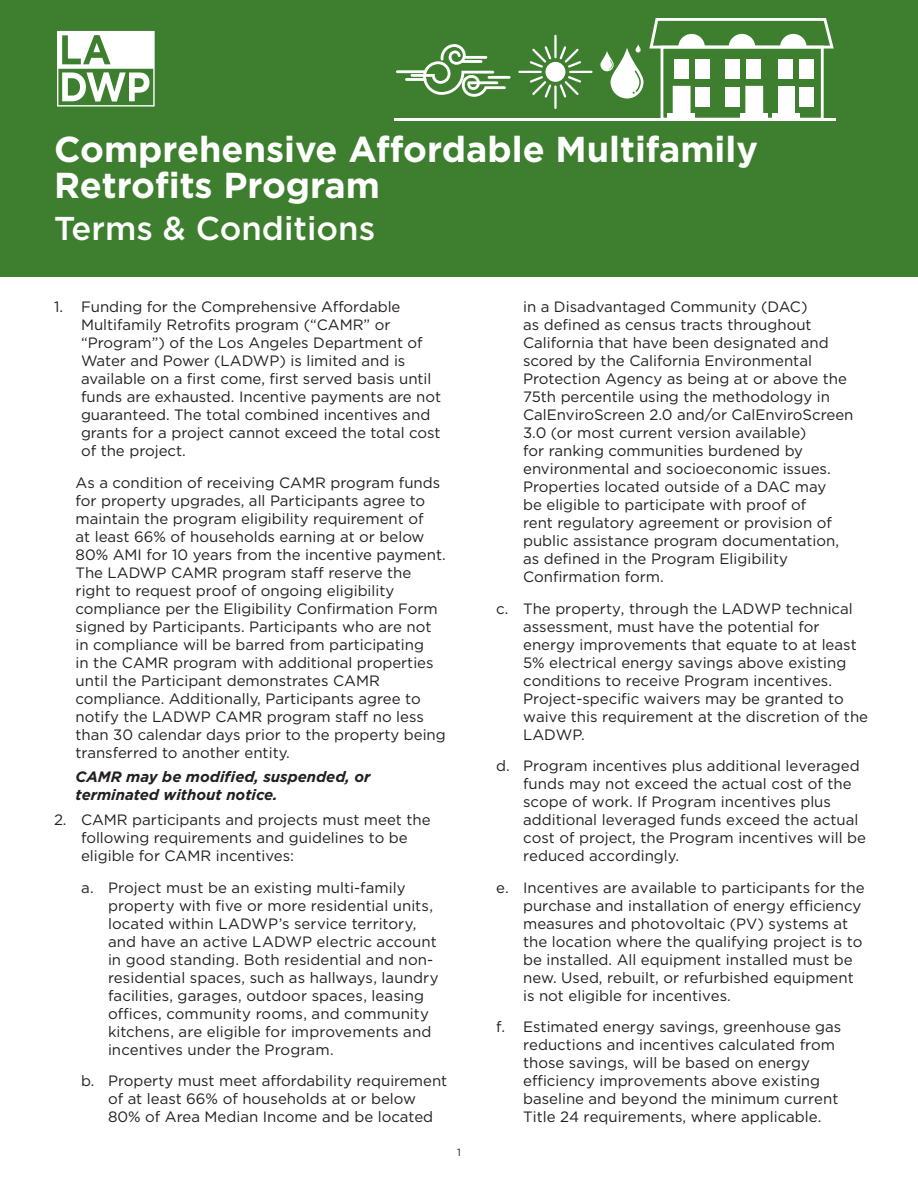
<style>
.page{position:relative;width:918px;height:1188px;background:#fff}
.page>*{position:absolute;margin:0;border:0;box-sizing:border-box;transform-origin:0 0}
.t1{font:700 36px/36px "Gotham";color:#fff}
.t2{font:500 33px "Gotham";color:#fff}
.t3{font:15px/18px "Gotham";color:#231f20}
.t4{font:italic 700 15px/18px "Gotham";color:#231f20}
.t5{font:10.5px "Gotham";color:#231f20}
</style>
<div class="page">
<div style="left:0;top:0;width:918px;height:276px;background:#3d7f2e"></div>
<div style="left:545px;top:62px;width:20px;height:20px;background:#fff;border-radius:50%"></div>
<hr style="left:554px;top:35px;width:3px;height:23px;background:#fff">
<hr style="left:554px;top:85px;width:3px;height:24px;background:#fff">
<hr style="left:518px;top:71px;width:24px;height:2px;background:#fff">
<hr style="left:569px;top:71px;width:24px;height:2px;background:#fff">
<svg style="left:530px;top:46px;width:21px;height:22px"></svg>
<svg style="left:560px;top:76px;width:21px;height:21px"></svg>
<svg style="left:530px;top:76px;width:21px;height:22px"></svg>
<svg style="left:560px;top:46px;width:21px;height:22px"></svg>
<hr style="left:488px;top:76px;width:23px;height:3px;background:#fff">
<svg style="left:396px;top:44px;width:110px;height:53px"></svg>
<hr style="left:394px;top:119px;width:441px;height:2px;background:#fff">
<svg style="left:600px;top:18px;width:235px;height:101px"></svg>
<svg style="left:57px;top:31px;width:98px;height:76px"></svg>
<h1 class="t1" style="left:54px;top:131px;width:705px">Comprehensive Affordable Multifamily<br>Retrofits Program</h1>
<h2 class="t2" style="left:54px;top:207px;width:323px">Terms &amp; Conditions</h2>
<p class="t3" style="left:81px;top:298px;width:362px;text-indent:-27px">1. Funding for the Comprehensive Affordable Multifamily Retrofits program (“CAMR” or “Program”) of the Los Angeles Department of Water and Power (LADWP) is limited and is available on a first come, first served basis until funds are exhausted. Incentive payments are not guaranteed. The total combined incentives and grants for a project cannot exceed the total cost of the project.</p>
<p class="t3" style="left:76px;top:473px;width:372px">As a condition of receiving CAMR program funds for property upgrades, all Participants agree to maintain the program eligibility requirement of<br>at least 66% of households earning at or below 80% AMI for 10 years from the incentive payment.<br>The LADWP CAMR program staff reserve the right to request proof of ongoing eligibility compliance per the Eligibility Confirmation Form signed by Participants. Participants who are not in compliance will be barred from participating<br>in the CAMR program with additional properties until the Participant demonstrates CAMR compliance. Additionally, Participants agree to notify the LADWP CAMR program staff no less than 30 calendar days prior to the property being transferred to another entity.</p>
<p class="t4" style="left:76px;top:768px;width:296px">CAMR may be modified, suspended, or terminated without notice.</p>
<p class="t3" style="left:81px;top:811px;width:351px;text-indent:-27px">2. CAMR participants and projects must meet the following requirements and guidelines to be eligible for CAMR incentives:</p>
<p class="t3" style="left:108px;top:878px;width:332px;text-indent:-27px">a. Project must be an existing multi-family property with five or more residential units, located within LADWP’s service territory, and have an active LADWP electric account in good standing. Both residential and non&shy;residential spaces, such as hallways, laundry facilities, garages, outdoor spaces, leasing offices, community rooms, and community kitchens, are eligible for improvements and incentives under the Program.</p>
<p class="t3" style="left:108px;top:1072px;width:341px;text-indent:-27px">b. Property must meet affordability requirement of at least 66% of households at or below<br>80% of Area Median Income and be located</p>
<p class="t5" style="left:457px;top:1145px;width:5px">1</p>
<p class="t3" style="left:523px;top:298px;width:332px">in a Disadvantaged Community (DAC)<br>as defined as census tracts throughout California that have been designated and scored by the California Environmental Protection Agency as being at or above the 75th percentile using the methodology in CalEnviroScreen 2.0 and/or CalEnviroScreen 3.0 (or most current version available)<br>for ranking communities burdened by environmental and socioeconomic issues.<br>Properties located outside of a DAC may<br>be eligible to participate with proof of<br>rent regulatory agreement or provision of public assistance program documentation, as defined in the Program Eligibility Confirmation form.</p>
<p class="t3" style="left:523px;top:600px;width:347px;text-indent:-27px">c. The property, through the LADWP technical assessment, must have the potential for energy improvements that equate to at least 5% electrical energy savings above existing conditions to receive Program incentives.<br>Project-specific waivers may be granted to waive this requirement at the discretion of the LADWP.</p>
<p class="t3" style="left:523px;top:757px;width:344px;text-indent:-27px">d. Program incentives plus additional leveraged funds may not exceed the actual cost of the scope of work. If Program incentives plus additional leveraged funds exceed the actual cost of project, the Program incentives will be reduced accordingly.</p>
<p class="t3" style="left:523px;top:878px;width:343px;text-indent:-27px">e. Incentives are available to participants for the purchase and installation of energy efficiency measures and photovoltaic (PV) systems at the location where the qualifying project is to be installed. All equipment installed must be new. Used, rebuilt, or refurbished equipment is not eligible for incentives.</p>
<p class="t3" style="left:523px;top:1018px;width:320px;text-indent:-27px">f. Estimated energy savings, greenhouse gas reductions and incentives calculated from those savings, will be based on energy efficiency improvements above existing baseline and beyond the minimum current Title 24 requirements, where applicable.</p>
</div>
